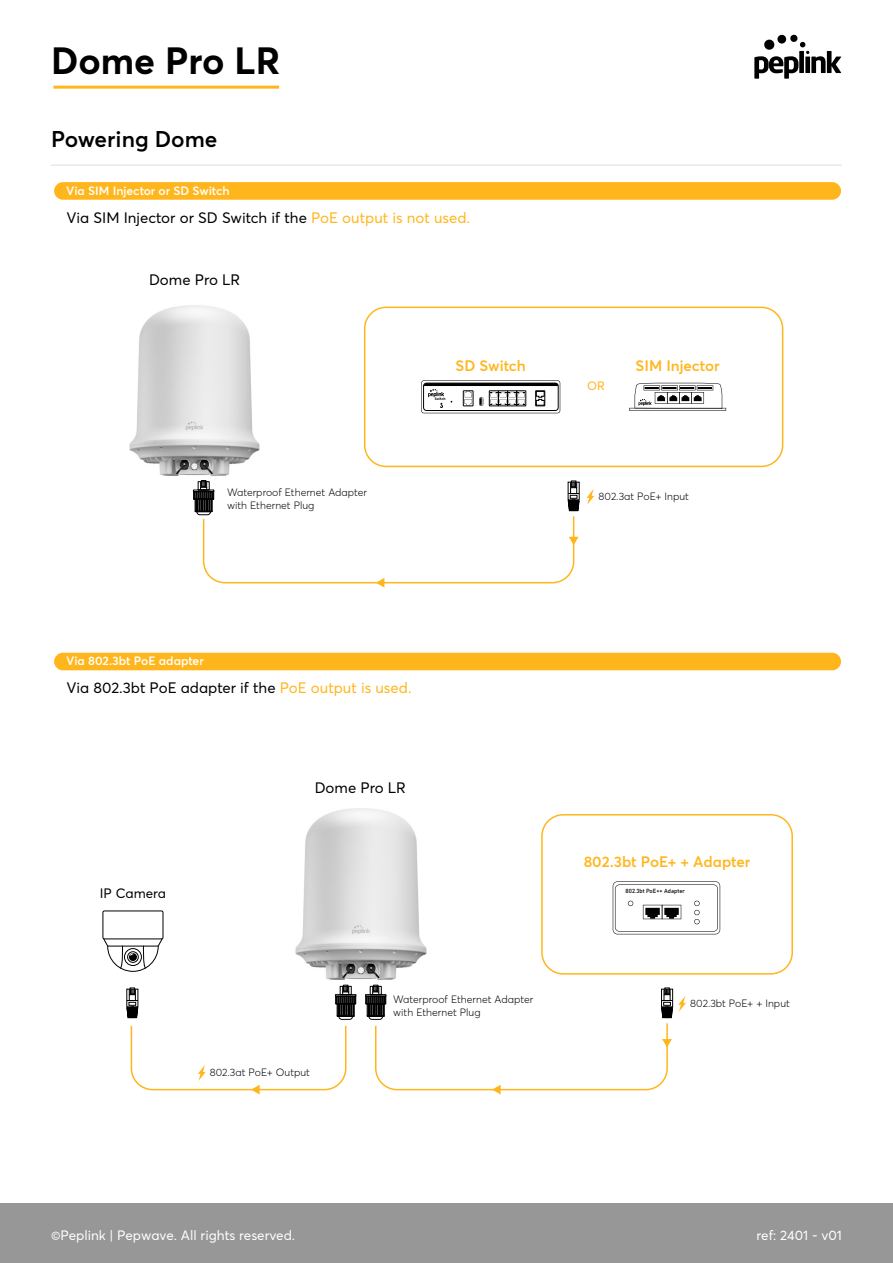
<style>
.page{position:relative;width:893px;height:1263px;background:#fff}
.page>*{position:absolute;margin:0;border:0;box-sizing:border-box;transform-origin:0 0}
.t1{font:700 37.5px "Averta";color:#000}
.t2{font:600 22.5px "Averta";color:#000}
.t3{font:15px "Averta";color:#000}
.t4{font:600 15px "Averta";color:#ffb61c}
.t5{font:13.5px "Averta";color:#fff}
.t6{font:13.5px "Averta";color:#000}
.t7{font:600 12px "Averta";color:#fff}
.t8{font:12px "Averta";color:#ffb61c}
.t9{font:300 10.5px/12.6px "Averta";color:#000}
.t10{font:5.85px "Bahnschrift";color:#000}
.t11{font:700 3.45px "Century Gothic";letter-spacing:.01em;color:#000}
.s1{color:#ffb61c}
</style>
<div class="page">
<div style="left:54px;top:182px;width:787px;height:18px;background:#ffb61c;border-radius:9px"></div>
<div style="left:54px;top:653px;width:787px;height:17px;background:#ffb61c;border-radius:9px"></div>
<hr style="left:51px;top:164px;width:791px;height:2px;background:#e9e9e9">
<div style="left:0;top:1203px;width:893px;height:60px;background:#979797"></div>
<hr style="left:53px;top:86px;width:226px;height:3px;background:#ffb51c">
<svg style="left:754px;top:34px;width:87px;height:45px"></svg>
<img style="left:129px;top:305px;width:131px;height:171px">
<svg style="left:587px;top:489px;width:7px;height:16px"></svg>
<svg style="left:421px;top:380px;width:139px;height:33px"></svg>
<svg style="left:629px;top:383px;width:97px;height:28px"></svg>
<div style="left:364px;top:307px;width:419px;height:160px;border:2px solid #ffb61c;border-radius:21px"></div>
<svg style="left:193px;top:480px;width:386px;height:108px"></svg>
<img style="left:295px;top:808px;width:132px;height:172px">
<div style="left:541px;top:814px;width:252px;height:160px;border:2px solid #ffb61c;border-radius:21px"></div>
<div style="left:365px;top:994px;width:21px;height:2px;border:1px solid #000"></div>
<svg style="left:366px;top:985px;width:320px;height:109px"></svg>
<svg style="left:127px;top:985px;width:229px;height:109px"></svg>
<svg style="left:613px;top:881px;width:107px;height:53px"></svg>
<div style="left:103px;top:911px;width:60px;height:28px;border:1px solid #000;border-radius:2px"></div>
<svg style="left:103px;top:938px;width:60px;height:34px"></svg>
<h1 class="t1" style="left:51px;top:37px;width:231px">Dome Pro LR</h1>
<h2 class="t2" style="left:51px;top:125px;width:168px">Powering Dome</h2>
<p class="t7" style="left:66px;top:183px;width:165px">Via SIM Injector or SD Switch</p>
<h3 class="t3" style="left:67px;top:208px;width:405px">Via SIM Injector or SD Switch if the <span class="s1">PoE output is not used.</span></h3>
<h3 class="t3" style="left:149px;top:270px;width:93px">Dome Pro LR</h3>
<p class="t11" style="left:435px;top:397px;width:13px">Switch</p>
<h3 class="t4" style="left:456px;top:356px;width:72px">SD Switch</h3>
<p class="t8" style="left:587px;top:379px;width:19px">OR</p>
<h3 class="t4" style="left:636px;top:356px;width:86px">SIM Injector</h3>
<p class="t9" style="left:227px;top:486px;width:141px">Waterproof Ethernet Adapter with Ethernet Plug</p>
<p class="t9" style="left:598px;top:490px;width:92px">802.3at PoE+ Input</p>
<p class="t7" style="left:66px;top:653px;width:139px">Via 802.3bt PoE adapter</p>
<h3 class="t3" style="left:67px;top:679px;width:347px">Via 802.3bt PoE adapter if the <span class="s1">PoE output is used.</span></h3>
<h3 class="t3" style="left:315px;top:778px;width:93px">Dome Pro LR</h3>
<h3 class="t4" style="left:584px;top:852px;width:168px">802.3bt PoE+ + Adapter</h3>
<p class="t6" style="left:100px;top:885px;width:68px">IP Camera</p>
<p class="t10" style="left:625px;top:886px;width:61px">802.3bt PoE++ Adapter</p>
<p class="t9" style="left:210px;top:1066px;width:102px">802.3at PoE+ Output</p>
<p class="t9" style="left:393px;top:993px;width:141px">Waterproof Ethernet Adapter with Ethernet Plug</p>
<p class="t9" style="left:690px;top:997px;width:101px">802.3bt PoE+ + Input</p>
<p class="t5" style="left:51px;top:1226px;width:246px">©Peplink | Pepwave. All rights reserved.</p>
<p class="t5" style="left:756px;top:1226px;width:87px">ref: 2401 - v01</p>
</div>
